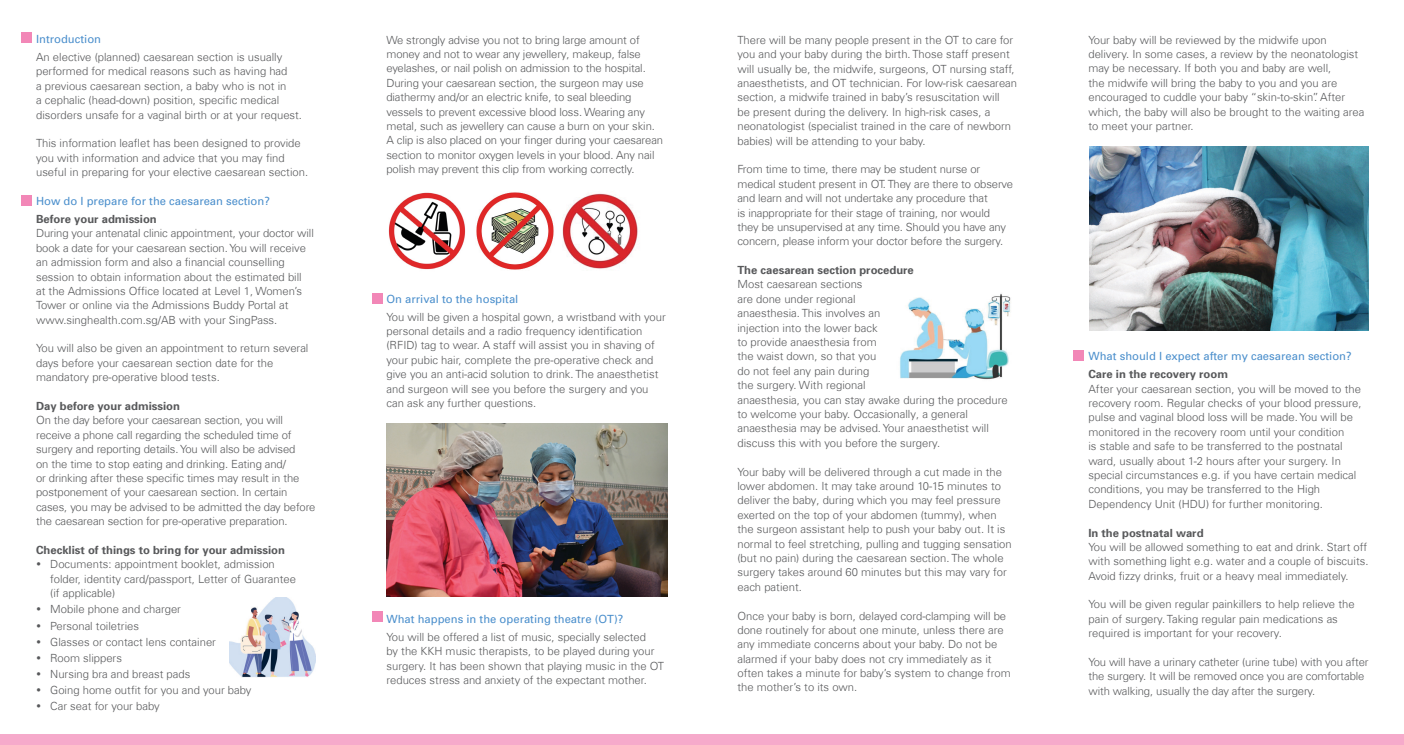
<style>
.page{position:relative;width:1404px;height:745px;background:#fff}
.page>*{position:absolute;margin:0;border:0;box-sizing:border-box;transform-origin:0 0}
.body_text{font:300 11.25px/14.4px "Univers Com 45";color:#58595b}
.body_text-2{font:11.25px "Univers";color:#4b8fcc}
.body_text-3{font:700 11.25px "Univers 65";color:#58595b}
</style>
<div class="page">
<div style="left:0;top:733px;width:1403px;height:11px;background:#f6aacb"></div>
<div style="left:21px;top:32px;width:11px;height:11px;background:#f287b7"></div>
<div style="left:372px;top:293px;width:10px;height:10px;background:#f287b7"></div>
<img style="left:386px;top:423px;width:281px;height:173px">
<img style="left:1089px;top:146px;width:279px;height:184px">
<div style="left:21px;top:195px;width:11px;height:11px;background:#f287b7"></div>
<div style="left:372px;top:610px;width:10px;height:11px;background:#f287b7"></div>
<img style="left:388px;top:192px;width:78px;height:78px">
<img style="left:562px;top:193px;width:76px;height:76px">
<img style="left:476px;top:192px;width:78px;height:78px">
<img style="left:900px;top:293px;width:111px;height:87px">
<img style="left:229px;top:597px;width:86px;height:80px">
<div style="left:1073px;top:350px;width:10px;height:11px;background:#f287b7"></div>
<p class="body_text-2" style="left:36px;top:33px;width:66px">Introduction</p>
<p class="body_text" style="left:36px;top:50px;width:267px">An elective (planned) caesarean section is usually performed for medical reasons such as having had<br>a previous caesarean section, a baby who is not in<br>a cephalic (head-down) position, specific medical disorders unsafe for a vaginal birth or at your request.</p>
<p class="body_text" style="left:36px;top:136px;width:273px">This information leaflet has been designed to provide you with information and advice that you may find useful in preparing for your elective caesarean section.</p>
<p class="body_text-2" style="left:36px;top:194px;width:235px">How do I prepare for the caesarean section?</p>
<p class="body_text-3" style="left:36px;top:211px;width:122px">Before your admission</p>
<p class="body_text" style="left:36px;top:226px;width:279px">During your antenatal clinic appointment, your doctor will book a date for your caesarean section. You will receive an admission form and also a financial counselling session to obtain information about the estimated bill at the Admissions Office located at Level 1, Women’s Tower or online via the Admissions Buddy Portal at www.singhealth.com.sg/AB with your SingPass.</p>
<p class="body_text" style="left:36px;top:341px;width:274px">You will also be given an appointment to return several days before your caesarean section date for the mandatory pre-operative blood tests.</p>
<p class="body_text-3" style="left:36px;top:398px;width:145px">Day before your admission</p>
<p class="body_text" style="left:36px;top:413px;width:281px">On the day before your caesarean section, you will receive a phone call regarding the scheduled time of surgery and reporting details. You will also be advised<br>on the time to stop eating and drinking. Eating and/<br>or drinking after these specific times may result in the postponement of your caesarean section. In certain cases, you may be advised to be admitted the day before the caesarean section for pre-operative preparation.</p>
<p class="body_text-3" style="left:36px;top:542px;width:250px">Checklist of things to bring for your admission</p>
<p class="body_text" style="left:50px;top:557px;width:247px;text-indent:-14px">• Documents: appointment booklet, admission folder, identity card/passport, Letter of Guarantee (if applicable)</p>
<p class="body_text" style="left:36px;top:601px;width:146px">• Mobile phone and charger</p>
<p class="body_text" style="left:36px;top:618px;width:104px">• Personal toiletries</p>
<p class="body_text" style="left:36px;top:634px;width:181px">• Glasses or contact lens container</p>
<p class="body_text" style="left:36px;top:650px;width:87px">• Room slippers</p>
<p class="body_text" style="left:36px;top:666px;width:156px">• Nursing bra and breast pads</p>
<p class="body_text" style="left:36px;top:682px;width:217px">• Going home outfit for you and your baby</p>
<p class="body_text" style="left:36px;top:698px;width:125px">• Car seat for your baby</p>
<p class="body_text" style="left:386px;top:32px;width:278px">We strongly advise you not to bring large amount of money and not to wear any jewellery, makeup, false eyelashes, or nail polish on admission to the hospital.<br>During your caesarean section, the surgeon may use diathermy and/or an electric knife, to seal bleeding vessels to prevent excessive blood loss. Wearing any metal, such as jewellery can cause a burn on your skin.<br>A clip is also placed on your finger during your caesarean section to monitor oxygen levels in your blood. Any nail polish may prevent this clip from working correctly.</p>
<p class="body_text-2" style="left:386px;top:292px;width:133px">On arrival to the hospital</p>
<p class="body_text" style="left:386px;top:309px;width:281px">You will be given a hospital gown, a wristband with your personal details and a radio frequency identification (RFID) tag to wear. A staff will assist you in shaving of your pubic hair, complete the pre-operative check and give you an anti-acid solution to drink. The anaesthetist and surgeon will see you before the surgery and you can ask any further questions.</p>
<p class="body_text-2" style="left:386px;top:612px;width:238px">What happens in the operating theatre (OT)?</p>
<p class="body_text" style="left:386px;top:629px;width:279px">You will be offered a list of music, specially selected<br>by the KKH music therapists, to be played during your surgery. It has been shown that playing music in the OT reduces stress and anxiety of the expectant mother.</p>
<p class="body_text" style="left:737px;top:33px;width:281px">There will be many people present in the OT to care for you and your baby during the birth. Those staff present will usually be, the midwife, surgeons, OT nursing staff, anaesthetists, and OT technician. For low-risk caesarean section, a midwife trained in baby’s resuscitation will<br>be present during the delivery. In high-risk cases, a neonatologist (specialist trained in the care of newborn babies) will be attending to your baby.</p>
<p class="body_text" style="left:737px;top:162px;width:277px">From time to time, there may be student nurse or medical student present in OT. They are there to observe and learn and will not undertake any procedure that<br>is inappropriate for their stage of training, nor would they be unsupervised at any time. Should you have any concern, please inform your doctor before the surgery.</p>
<p class="body_text-3" style="left:737px;top:263px;width:178px">The caesarean section procedure</p>
<p class="body_text" style="left:737px;top:277px;width:272px">Most caesarean sections<br>are done under regional<br>anaesthesia. This involves an<br>injection into the lower back<br>to provide anaesthesia from<br>the waist down, so that you<br>do not feel any pain during<br>the surgery. With regional<br>anaesthesia, you can stay awake during the procedure to welcome your baby. Occasionally, a general anaesthesia may be advised. Your anaesthetist will discuss this with you before the surgery.</p>
<p class="body_text" style="left:737px;top:464px;width:276px">Your baby will be delivered through a cut made in the lower abdomen. It may take around 10-15 minutes to deliver the baby, during which you may feel pressure exerted on the top of your abdomen (tummy), when the surgeon assistant help to push your baby out. It is normal to feel stretching, pulling and tugging sensation (but no pain) during the caesarean section. The whole surgery takes around 60 minutes but this may vary for each patient.</p>
<p class="body_text" style="left:737px;top:608px;width:275px">Once your baby is born, delayed cord-clamping will be done routinely for about one minute, unless there are any immediate concerns about your baby. Do not be alarmed if your baby does not cry immediately as it often takes a minute for baby’s system to change from the mother’s to its own.</p>
<p class="body_text" style="left:1088px;top:32px;width:277px">Your baby will be reviewed by the midwife upon delivery. In some cases, a review by the neonatologist may be necessary. If both you and baby are well,<br>the midwife will bring the baby to you and you are encouraged to cuddle your baby “skin-to-skin”. After which, the baby will also be brought to the waiting area to meet your partner.</p>
<p class="body_text-2" style="left:1088px;top:349px;width:265px">What should I expect after my caesarean section?</p>
<p class="body_text-3" style="left:1088px;top:367px;width:141px">Care in the recovery room</p>
<p class="body_text" style="left:1088px;top:381px;width:274px">After your caesarean section, you will be moved to the recovery room. Regular checks of your blood pressure, pulse and vaginal blood loss will be made. You will be monitored in the recovery room until your condition<br>is stable and safe to be transferred to the postnatal ward, usually about 1-2 hours after your surgery. In special circumstances e.g. if you have certain medical conditions, you may be transferred to the High Dependency Unit (HDU) for further monitoring.</p>
<p class="body_text-3" style="left:1088px;top:525px;width:117px">In the postnatal ward</p>
<p class="body_text" style="left:1088px;top:539px;width:281px;text-align:justify">You will be allowed something to eat and drink. Start off with something light e.g. water and a couple of biscuits.<br>Avoid fizzy drinks, fruit or a heavy meal immediately.</p>
<p class="body_text" style="left:1088px;top:597px;width:268px">You will be given regular painkillers to help relieve the pain of surgery. Taking regular pain medications as required is important for your recovery.</p>
<p class="body_text" style="left:1088px;top:654px;width:281px">You will have a urinary catheter (urine tube) with you after the surgery. It will be removed once you are comfortable with walking, usually the day after the surgery.</p>
</div>
